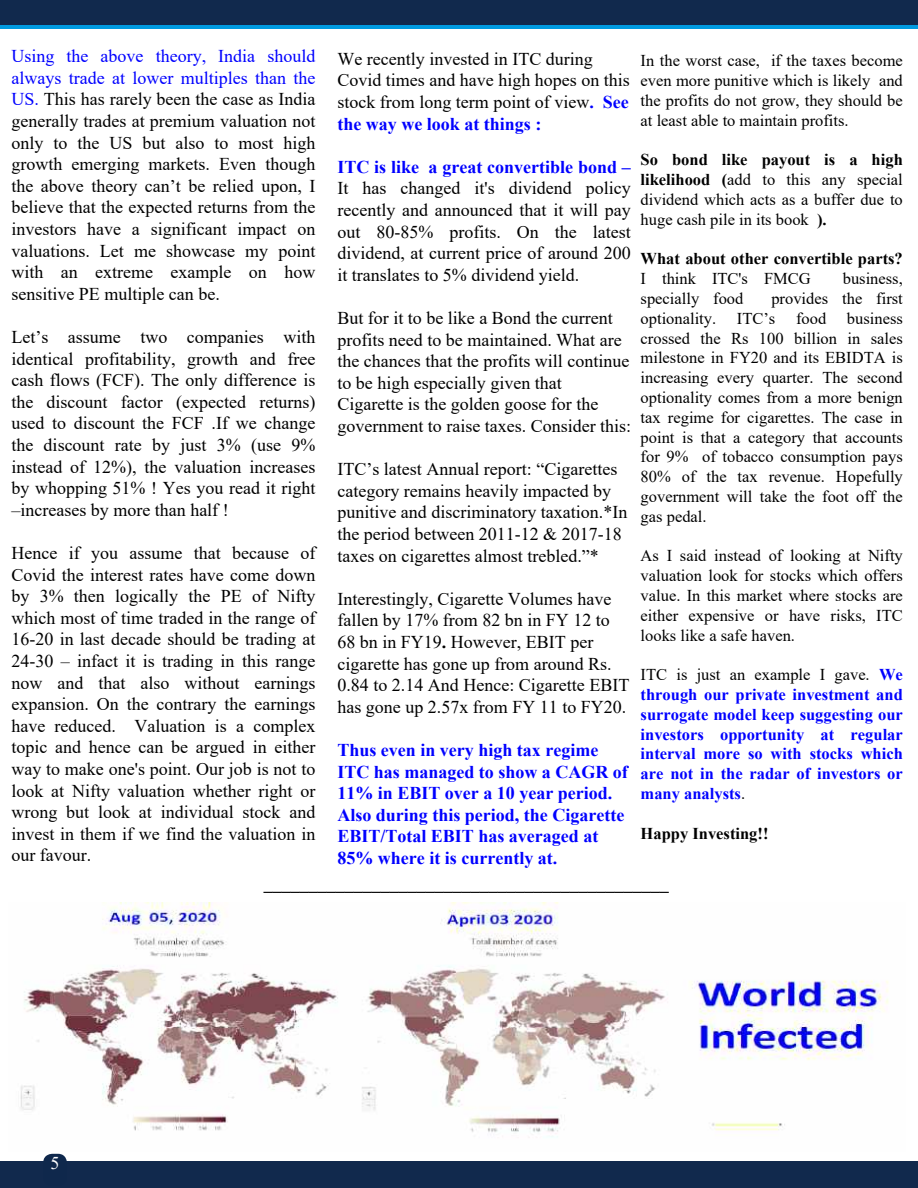
<style>
.page{position:relative;width:918px;height:1188px;background:#fff}
.page>*{position:absolute;margin:0;border:0;box-sizing:border-box;transform-origin:0 0}
.t1{font:18px/21.6px "Times New Roman";color:#000;text-align:justify}
.t2{font:700 18px/21.6px "Times New Roman";color:#00f}
.t3{font:700 18px "Times New Roman";color:#000}
.t4{font:18px "Times New Roman";color:#fff}
.t5{font:16.5px/19.8px "Times New Roman";color:#000;text-align:justify}
.t6{font:700 16.5px/19.8px "Times New Roman";color:#00f;text-align:justify}
.t7{font:700 16.5px "Times New Roman";color:#000}
.s1{color:#00f}
.s2{font-weight:700;color:#00f}
.s3{font-weight:700}
.s4{font-weight:400;color:#000}
</style>
<div class="page">
<div style="left:0;top:0;width:918px;height:29px;background:#009ae0"></div>
<div style="left:0;top:0;width:918px;height:25px;background:#11294d"></div>
<div style="left:0;top:1162px;width:918px;height:26px;background:#11294d"></div>
<div style="left:43px;top:1154px;width:24px;height:32px;background:#0f284c;border-radius:9px"></div>
<img style="left:20px;top:903px;width:869px;height:234px">
<p class="t1" style="left:11px;top:45px;width:306px"><span class="s1">Using the above theory, India should always trade at lower multiples than the US.</span> This has rarely been the case as India generally trades at premium valuation not only to the US but also to most high growth emerging markets. Even though the above theory can’t be relied upon, I believe that the expected returns from the investors have a significant impact on valuations. Let me showcase my point with an extreme example on how sensitive PE multiple can be.</p>
<p class="t1" style="left:11px;top:326px;width:306px">Let’s assume two companies with identical profitability, growth and free cash flows (FCF). The only difference is the discount factor (expected returns) used to discount the FCF .If we change the discount rate by just 3% (use 9% instead of 12%), the valuation increases by whopping 51% ! Yes you read it right –increases by more than half !</p>
<p class="t1" style="left:11px;top:542px;width:306px">Hence if you assume that because of Covid the interest rates have come down by 3% then logically the PE of Nifty which most of time traded in the range of 16-20 in last decade should be trading at 24-30 – infact it is trading in this range now and that also without earnings expansion. On the contrary the earnings have reduced. Valuation is a complex topic and hence can be argued in either way to make one's point. Our job is not to look at Nifty valuation whether right or wrong but look at individual stock and invest in them if we find the valuation in our favour.</p>
<p class="t1" style="left:337px;top:47px;width:294px;text-align:left">We recently invested in ITC during Covid times and have high hopes on this stock from long term point of view<span class="s2">. See the way we look at things :</span></p>
<p class="t2" style="left:337px;top:155px;width:295px">ITC is like a great convertible bond –</p>
<p class="t1" style="left:337px;top:177px;width:295px">It has changed it's dividend policy recently and announced that it will pay out 80-85% profits. On the latest dividend, at current price of around 200 it translates to 5% dividend yield.</p>
<p class="t1" style="left:337px;top:307px;width:295px;text-align:left">But for it to be like a Bond the current profits need to be maintained. What are the chances that the profits will continue to be high especially given that Cigarette is the golden goose for the government to raise taxes. Consider this:</p>
<p class="t1" style="left:337px;top:458px;width:291px;text-align:left">ITC’s latest Annual report: “Cigarettes category remains heavily impacted by punitive and discriminatory taxation.*In the period between 2011-12 &amp; 2017-18 taxes on cigarettes almost trebled.”*</p>
<p class="t1" style="left:337px;top:587px;width:293px;text-align:left">Interestingly, Cigarette Volumes have fallen by 17% from 82 bn in FY 12 to 68 bn in FY19<span class="s3">.</span> However, EBIT per cigarette has gone up from around Rs.<br>0.84 to 2.14 And Hence: Cigarette EBIT has gone up 2.57x from FY 11 to FY20.</p>
<p class="t2" style="left:337px;top:739px;width:292px">Thus even in very high tax regime<br>ITC has managed to show a CAGR of<br>11% in EBIT over a 10 year period.<br>Also during this period, the Cigarette<br>EBIT/Total EBIT has averaged at<br>85% where it is currently at.</p>
<p class="t5" style="left:641px;top:51px;width:264px">In the worst case, if the taxes become even more punitive which is likely and the profits do not grow, they should be at least able to maintain profits.</p>
<p class="t5" style="left:641px;top:150px;width:264px"><span class="s3">So bond like payout is a high likelihood (</span>add to this any special dividend which acts as a buffer due to huge cash pile in its book <span class="s3">).</span></p>
<p class="t7" style="left:641px;top:247px;width:264px">What about other convertible parts?</p>
<p class="t5" style="left:641px;top:268px;width:172px">I think ITC's FMCG</p>
<p class="t5" style="left:843px;top:268px;width:62px">business,</p>
<p class="t5" style="left:641px;top:288px;width:104px">specially food</p>
<p class="t5" style="left:641px;top:288px;width:264px;text-indent:131px">provides the first optionality. ITC’s</p>
<p class="t5" style="left:641px;top:308px;width:264px;text-indent:206px">business crossed the Rs 100 billion in sales milestone in FY20 and its EBIDTA is increasing every quarter. The second optionality comes from a more benign tax regime for cigarettes. The case in point is that a category that accounts for 9% of tobacco consumption pays 80% of the tax revenue. Hopefully government will take the foot off the gas pedal.</p>
<p class="t5" style="left:641px;top:546px;width:264px">As I said instead of looking at Nifty valuation look for stocks which offers value. In this market where stocks are either expensive or have risks, ITC looks like a safe haven.</p>
<p class="t6" style="left:641px;top:664px;width:264px"><span class="s4">ITC is just an example I gave.</span> We through our private investment and surrogate model keep suggesting our investors opportunity at regular interval more so with stocks which are not in the radar of investors or many analysts<span class="s4">.</span></p>
<p class="t7" style="left:641px;top:821px;width:129px">Happy Investing!!</p>
<p class="t5" style="left:796px;top:308px;width:32px">food</p>
<p class="t4" style="left:51px;top:1151px;width:10px">5</p>
<p class="t3" style="left:264px;top:870px;width:406px">_____________________________________________</p>
</div>
